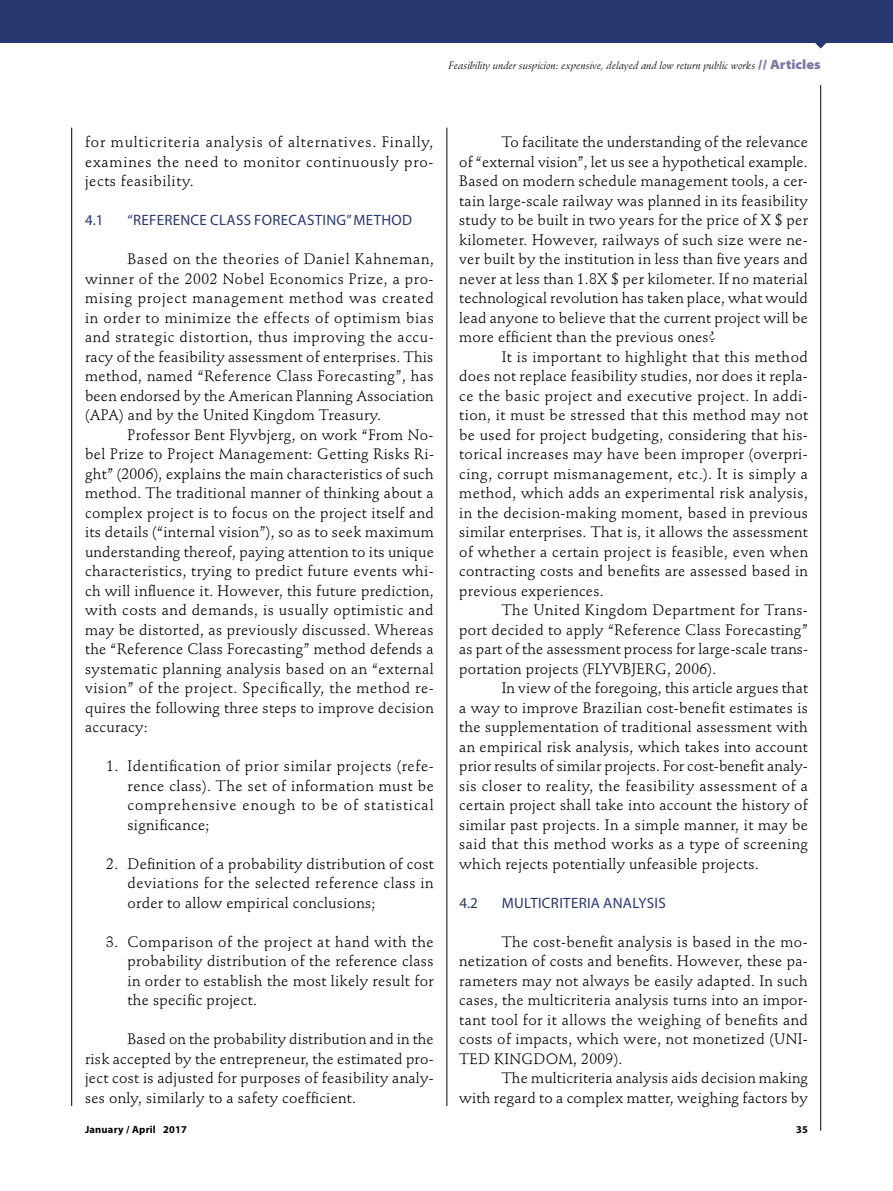
<style>
.page{position:relative;width:893px;height:1191px;background:#fff}
.page>*{position:absolute;margin:0;border:0;box-sizing:border-box;transform-origin:0 0}
.t1{font:15px/19.5px "Stempel Schneidler Std";letter-spacing:.02em;color:#000;text-align:justify}
.t2{font:15px "Myriad Pro";letter-spacing:.02em;color:#293771}
.t3{font:italic 10.5px "Stempel Schneidler Std";color:#000}
.t4{font:700 10.5px "Myriad Pro";letter-spacing:.02em;color:#000}
.s1{font-family:"Myriad Pro";font-weight:900;font-style:normal;font-stretch:semi-expanded;font-size:13.5px;color:#7b77a2}
</style>
<div class="page">
<svg style="left:815px;top:43px;width:11px;height:6px"></svg>
<div style="left:0;top:0;width:893px;height:43px;background:#293771"></div>
<hr style="left:820px;top:85px;width:1px;height:1045px;background:#000">
<hr style="left:71px;top:128px;width:1px;height:978px;background:#000">
<hr style="left:446px;top:128px;width:1px;height:978px;background:#000">
<p class="t3" style="left:448px;top:59px;width:374px">Feasibility under suspicion: expensive, delayed and low return public works <span class="s1">// Articles</span></p>
<p class="t1" style="left:85px;top:132px;width:350px">for multicriteria analysis of alternatives. Finally, examines the need to monitor continuously pro&shy;jects feasibility.</p>
<p class="t2" style="left:85px;top:211px;width:20px">4.1</p>
<p class="t2" style="left:128px;top:211px;width:286px">“REFERENCE CLASS FORECASTING” METHOD</p>
<p class="t1" style="left:85px;top:249px;width:350px;text-indent:43px">Based on the theories of Daniel Kahneman, winner of the 2002 Nobel Economics Prize, a pro&shy;mising project management method was created in order to minimize the effects of optimism bias and strategic distortion, thus improving the accu&shy;racy of the feasibility assessment of enterprises. This method, named “Reference Class Forecasting”, has been endorsed by the American Planning Association (APA) and by the United Kingdom Treasury.</p>
<p class="t1" style="left:85px;top:425px;width:350px;text-indent:43px">Professor Bent Flyvbjerg, on work “From No&shy;bel Prize to Project Management: Getting Risks Ri&shy;ght” (2006), explains the main characteristics of such method. The traditional manner of thinking about a complex project is to focus on the project itself and its details (“internal vision”), so as to seek maximum understanding thereof, paying attention to its unique characteristics, trying to predict future events whi&shy;ch will influence it. However, this future prediction, with costs and demands, is usually optimistic and may be distorted, as previously discussed. Whereas the “Reference Class Forecasting” method defends a systematic planning analysis based on an “external vision” of the project. Specifically, the method re&shy;quires the following three steps to improve decision accuracy:</p>
<p class="t1" style="left:128px;top:756px;width:308px;text-indent:-21px">1. Identification of prior similar projects (refe&shy;rence class). The set of information must be comprehensive enough to be of statistical significance;</p>
<p class="t1" style="left:128px;top:854px;width:308px;text-indent:-21px">2. Definition of a probability distribution of cost deviations for the selected reference class in order to allow empirical conclusions;</p>
<p class="t1" style="left:128px;top:932px;width:308px;text-indent:-21px">3. Comparison of the project at hand with the probability distribution of the reference class in order to establish the most likely result for the specific project.</p>
<p class="t1" style="left:85px;top:1029px;width:350px;text-indent:43px">Based on the probability distribution and in the risk accepted by the entrepreneur, the estimated pro&shy;ject cost is adjusted for purposes of feasibility analy&shy;ses only, similarly to a safety coefficient.</p>
<p class="t1" style="left:459px;top:132px;width:350px;text-indent:43px">To facilitate the understanding of the relevance of “external vision”, let us see a hypothetical example.<br>Based on modern schedule management tools, a cer&shy;tain large-scale railway was planned in its feasibility study to be built in two years for the price of X $ per kilometer. However, railways of such size were ne&shy;ver built by the institution in less than five years and never at less than 1.8X $ per kilometer. If no material technological revolution has taken place, what would lead anyone to believe that the current project will be more efficient than the previous ones?</p>
<p class="t1" style="left:459px;top:347px;width:350px;text-indent:43px">It is important to highlight that this method does not replace feasibility studies, nor does it repla&shy;ce the basic project and executive project. In addi&shy;tion, it must be stressed that this method may not be used for project budgeting, considering that his&shy;torical increases may have been improper (overpri&shy;cing, corrupt mismanagement, etc.). It is simply a method, which adds an experimental risk analysis, in the decision-making moment, based in previous similar enterprises. That is, it allows the assessment of whether a certain project is feasible, even when contracting costs and benefits are assessed based in previous experiences.</p>
<p class="t1" style="left:459px;top:600px;width:350px;text-indent:43px">The United Kingdom Department for Trans&shy;port decided to apply “Reference Class Forecasting” as part of the assessment process for large-scale trans&shy;portation projects (FLYVBJERG, 2006).</p>
<p class="t1" style="left:459px;top:678px;width:350px;text-indent:43px">In view of the foregoing, this article argues that a way to improve Brazilian cost-benefit estimates is the supplementation of traditional assessment with an empirical risk analysis, which takes into account prior results of similar projects. For cost-benefit analy&shy;sis closer to reality, the feasibility assessment of a certain project shall take into account the history of similar past projects. In a simple manner, it may be said that this method works as a type of screening which rejects potentially unfeasible projects.</p>
<p class="t2" style="left:459px;top:893px;width:20px">4.2</p>
<p class="t2" style="left:502px;top:893px;width:165px">MULTICRITERIA ANALYSIS</p>
<p class="t1" style="left:459px;top:932px;width:350px;text-indent:43px">The cost-benefit analysis is based in the mo&shy;netization of costs and benefits. However, these pa&shy;rameters may not always be easily adapted. In such cases, the multicriteria analysis turns into an impor&shy;tant tool for it allows the weighing of benefits and costs of impacts, which were, not monetized (UNI-TED KINGDOM, 2009).</p>
<p class="t1" style="left:459px;top:1068px;width:350px;text-align:right">The multicriteria analysis aids decision making<br>with regard to a complex matter, weighing factors by</p>
<p class="t4" style="left:85px;top:1122px;width:103px">January / April 2017</p>
<p class="t4" style="left:796px;top:1122px;width:13px">35</p>
</div>
